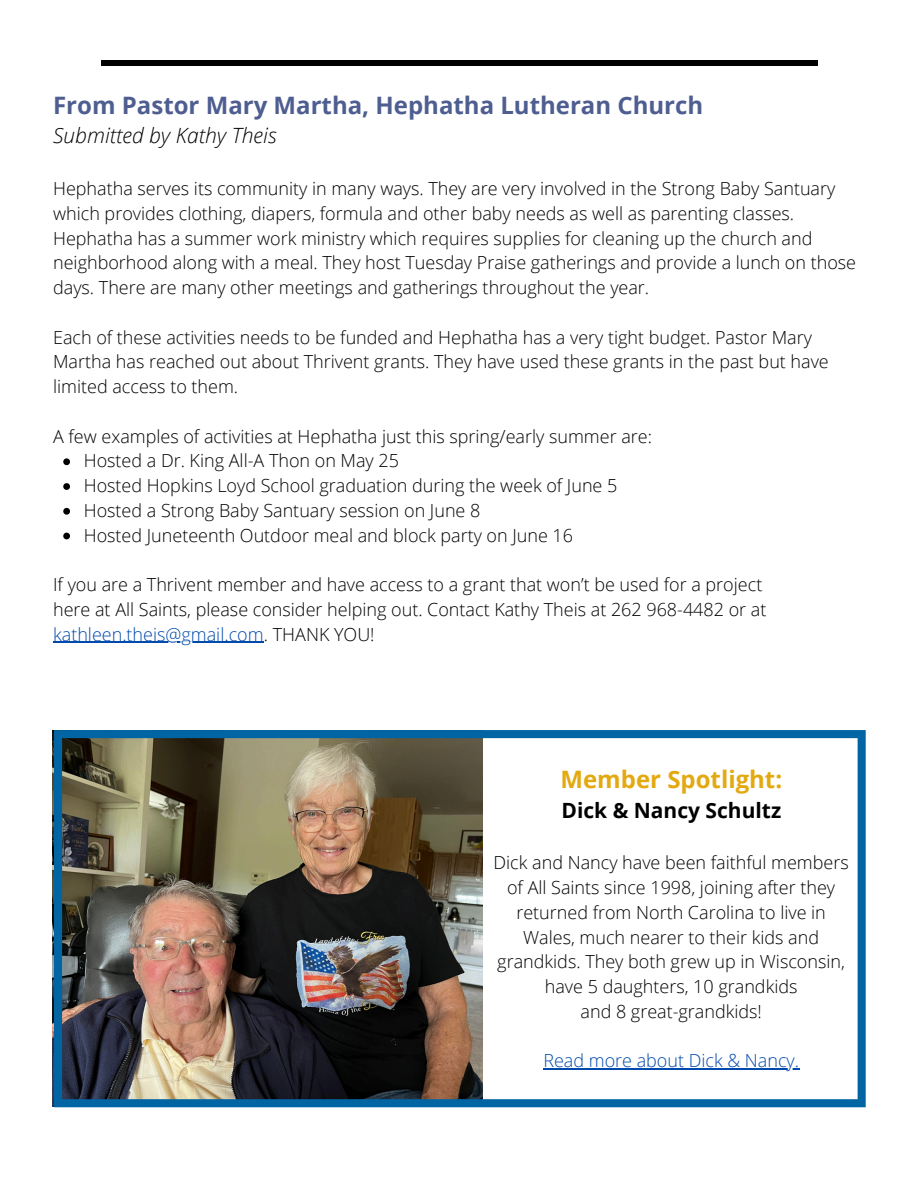
<style>
.page{position:relative;width:918px;height:1188px;background:#fff}
.page>*{position:absolute;margin:0;border:0;box-sizing:border-box;transform-origin:0 0}
.t1{font:700 24px "Open Sans";color:#4e5e90}
.t2{font:700 24px "Open Sans";color:#e3a910}
.t3{font:italic 300 21px "Open Sans";color:#000}
.t4{font:700 21px "Open Sans";color:#000}
.t5{font:300 18px/24.8px "Open Sans";color:#000}
.t6{font:300 18px "Open Sans";color:#004aad}
.s1{color:#000}
</style>
<div class="page">
<div style="left:101px;top:60px;width:717px;height:6px;background:#000"></div>
<svg style="left:63px;top:458px;width:7px;height:7px"></svg>
<svg style="left:63px;top:483px;width:7px;height:7px"></svg>
<svg style="left:63px;top:508px;width:7px;height:7px"></svg>
<svg style="left:63px;top:533px;width:7px;height:6px"></svg>
<hr style="left:53px;top:642px;width:211px;height:1px;background:#004aad">
<img style="left:54px;top:730px;width:812px;height:377px">
<hr style="left:543px;top:1069px;width:256px;height:1px;background:#004aad">
<h1 class="t1" style="left:53px;top:89px;width:652px">From Pastor Mary Martha, Hephatha Lutheran Church</h1>
<h1 class="t3" style="left:53px;top:121px;width:225px">Submitted by Kathy Theis</h1>
<p class="t5" style="left:53px;top:176px;width:804px">Hephatha serves its community in many ways. They are very involved in the Strong Baby Santuary which provides clothing, diapers, formula and other baby needs as well as parenting classes.<br>Hephatha has a summer work ministry which requires supplies for cleaning up the church and neighborhood along with a meal. They host Tuesday Praise gatherings and provide a lunch on those days. There are many other meetings and gatherings throughout the year.</p>
<p class="t5" style="left:53px;top:324px;width:777px">Each of these activities needs to be funded and Hephatha has a very tight budget. Pastor Mary<br>Martha has reached out about Thrivent grants. They have used these grants in the past but have limited access to them.</p>
<p class="t5" style="left:53px;top:423px;width:600px">A few examples of activities at Hephatha just this spring/early summer are:</p>
<p class="t5" style="left:84px;top:448px;width:317px">Hosted a Dr. King All-A Thon on May 25</p>
<p class="t5" style="left:84px;top:473px;width:535px">Hosted Hopkins Loyd School graduation during the week of June 5</p>
<p class="t5" style="left:84px;top:498px;width:398px">Hosted a Strong Baby Santuary session on June 8</p>
<p class="t5" style="left:84px;top:522px;width:491px">Hosted Juneteenth Outdoor meal and block party on June 16</p>
<p class="t5" style="left:53px;top:572px;width:711px">If you are a Thrivent member and have access to a grant that won’t be used for a project</p>
<p class="t5" style="left:53px;top:597px;width:715px">here at All Saints, please consider helping out. Contact Kathy Theis at 262 968-4482 or at</p>
<p class="t6" style="left:53px;top:621px;width:323px">kathleen.theis@gmail.com<span class="s1">. THANK YOU!</span></p>
<h2 class="t2" style="left:561px;top:763px;width:223px">Member Spotlight:</h2>
<h2 class="t4" style="left:561px;top:795px;width:221px">Dick &amp; Nancy Schultz</h2>
<p class="t5" style="left:494px;top:850px;width:357px;text-align:center">Dick and Nancy have been faithful members of All Saints since 1998, joining after they</p>
<p class="t5" style="left:497px;top:900px;width:349px;text-align:center">returned from North Carolina to live in Wales, much nearer to their kids and grandkids. They both grew up in Wisconsin, have 5 daughters, 10 grandkids</p>
<p class="t5" style="left:581px;top:999px;width:183px">and 8 great-grandkids!</p>
<p class="t6" style="left:543px;top:1048px;width:257px">Read more about Dick &amp; Nancy.</p>
</div>
